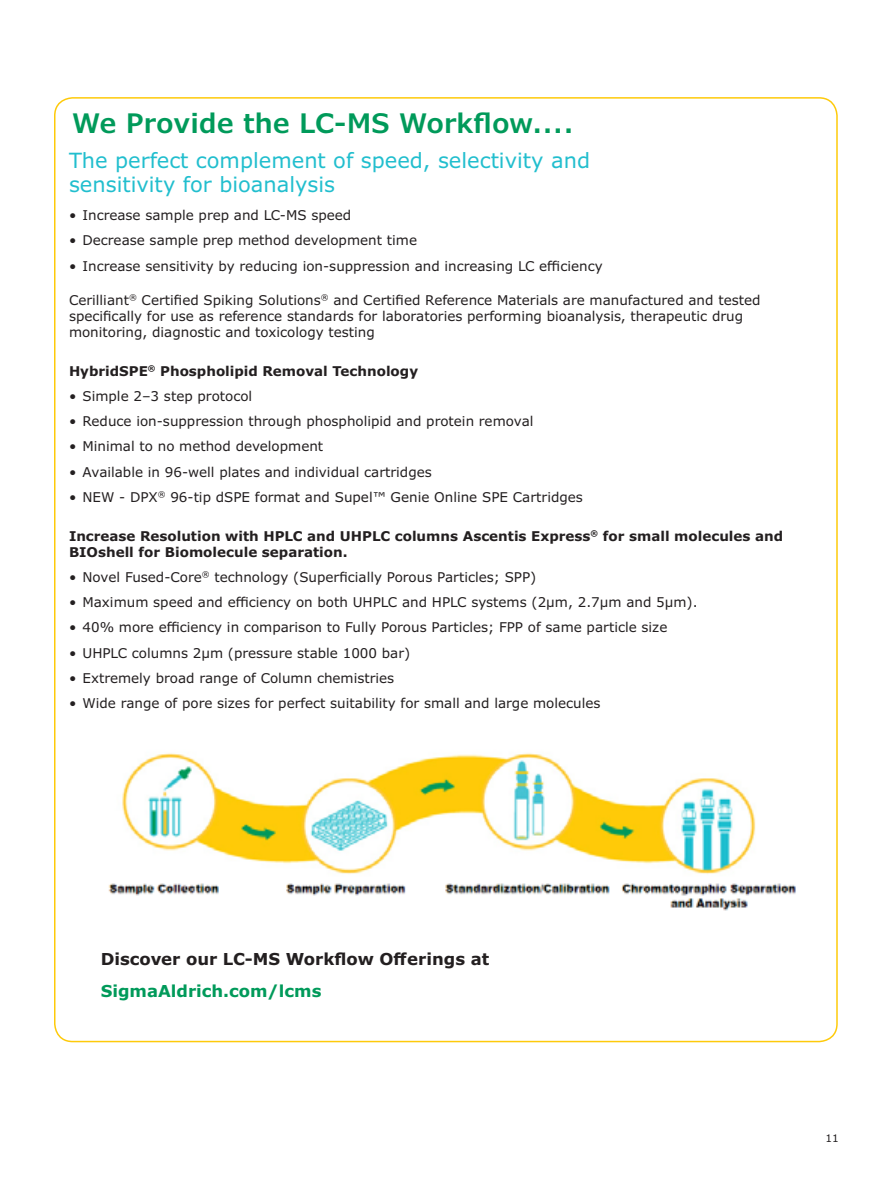
<style>
.page{position:relative;width:891px;height:1188px;background:#fff}
.page>*{position:absolute;margin:0;border:0;box-sizing:border-box;transform-origin:0 0}
.Headline_18_21{font:600 27px "Verdana Pro";color:#009a5a}
.Subhead_14_16{font:21px/24px "Verdana Pro";color:#21bece}
.Section_Head_11_13{font:700 16.5px "Verdana Pro";color:#231f20}
.Section_Head_11_13-2{font:700 16.5px "Verdana Pro";color:#009a5a}
.Body_Copy_9_11{font:13.5px/16.2px "Verdana Pro";color:#231f20}
.Body_Subhead_9_11{font:700 13.5px/16.2px "Verdana Pro";color:#231f20}
.t1{font:10.5px "Verdana Pro";color:#231f20}
</style>
<div class="page">
<img style="left:108px;top:753px;width:688px;height:158px">
<p class="Headline_18_21" style="left:72px;top:106px;width:503px">We Provide the LC-MS Workflow....</p>
<p class="Subhead_14_16" style="left:69px;top:148px;width:523px">The perfect complement of speed, selectivity and sensitivity for bioanalysis</p>
<p class="Body_Copy_9_11" style="left:69px;top:207px;width:284px">• Increase sample prep and LC-MS speed</p>
<p class="Body_Copy_9_11" style="left:69px;top:233px;width:350px">• Decrease sample prep method development time</p>
<p class="Body_Copy_9_11" style="left:69px;top:258px;width:535px">• Increase sensitivity by reducing ion-suppression and increasing LC efficiency</p>
<p class="Body_Copy_9_11" style="left:69px;top:292px;width:693px">Cerilliant<sup>®</sup> Certified Spiking Solutions<sup>®</sup> and Certified Reference Materials are manufactured and tested specifically for use as reference standards for laboratories performing bioanalysis, therapeutic drug monitoring, diagnostic and toxicology testing</p>
<p class="Body_Subhead_9_11" style="left:69px;top:363px;width:351px">HybridSPE<sup>®</sup> Phospholipid Removal Technology</p>
<p class="Body_Copy_9_11" style="left:69px;top:388px;width:185px">• Simple 2–3 step protocol</p>
<p class="Body_Copy_9_11" style="left:69px;top:413px;width:466px">• Reduce ion-suppression through phospholipid and protein removal</p>
<p class="Body_Copy_9_11" style="left:69px;top:439px;width:256px">• Minimal to no method development</p>
<p class="Body_Copy_9_11" style="left:69px;top:464px;width:364px">• Available in 96-well plates and individual cartridges</p>
<p class="Body_Copy_9_11" style="left:69px;top:489px;width:515px">• NEW - DPX<sup>®</sup> 96-tip dSPE format and Supel™ Genie Online SPE Cartridges</p>
<p class="Body_Subhead_9_11" style="left:69px;top:528px;width:716px">Increase Resolution with HPLC and UHPLC columns Ascentis Express<sup>®</sup> for small molecules and<br>BIOshell for Biomolecule separation.</p>
<p class="Body_Copy_9_11" style="left:69px;top:569px;width:469px">• Novel Fused-Core<sup>®</sup> technology (Superficially Porous Particles; SPP)</p>
<p class="Body_Copy_9_11" style="left:69px;top:594px;width:630px">• Maximum speed and efficiency on both UHPLC and HPLC systems (2µm, 2.7µm and 5µm).</p>
<p class="Body_Copy_9_11" style="left:69px;top:620px;width:600px">• 40% more efficiency in comparison to Fully Porous Particles; FPP of same particle size</p>
<p class="Body_Copy_9_11" style="left:69px;top:645px;width:343px">• UHPLC columns 2µm (pressure stable 1000 bar)</p>
<p class="Body_Copy_9_11" style="left:69px;top:670px;width:327px">• Extremely broad range of Column chemistries</p>
<p class="Body_Copy_9_11" style="left:69px;top:695px;width:533px">• Wide range of pore sizes for perfect suitability for small and large molecules</p>
<p class="Section_Head_11_13" style="left:101px;top:948px;width:390px">Discover our LC-MS Workflow Offerings at</p>
<p class="Section_Head_11_13-2" style="left:101px;top:980px;width:222px">SigmaAldrich.com/lcms</p>
<p class="t1" style="left:825px;top:1131px;width:15px">11</p>
</div>
